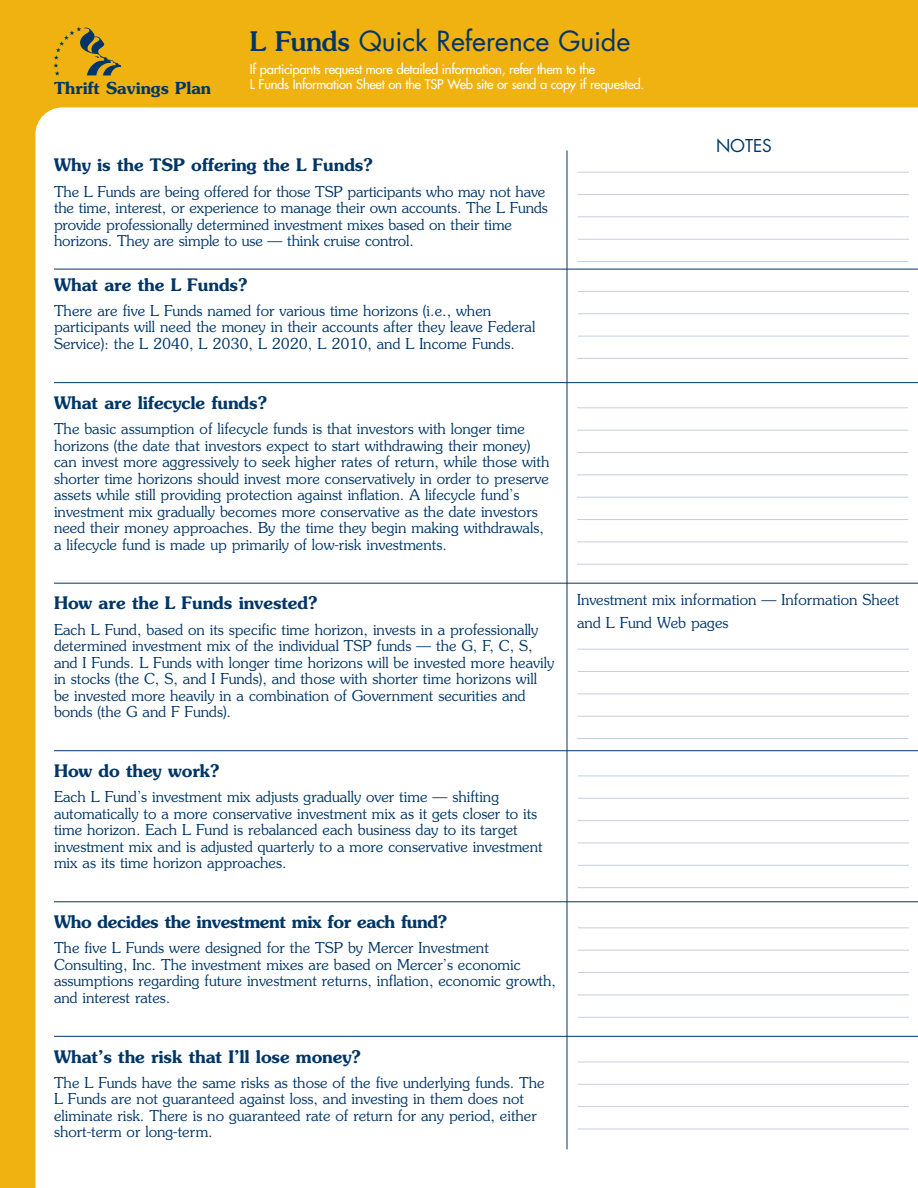
<style>
.page{position:relative;width:918px;height:1188px;background:#efb211}
.page>*{position:absolute;margin:0;border:0;box-sizing:border-box;transform-origin:0 0}
.t1{font:27px "Futura";letter-spacing:-.005em;color:#003667}
.t2{font:600 17.25px "Souvenir Std";letter-spacing:-.005em;color:#003667}
.t3{font:17.25px "Futura";letter-spacing:-.005em;color:#003667}
.t4{font:600 16.5px "Souvenir Std";color:#003667}
.t5{font:300 15px/16.5px "Souvenir Std";color:#003667}
.t6{font:13.05px/15px "Futura";letter-spacing:-.02em;color:#fff}
.s1{font-family:"Souvenir Std";font-weight:500}
</style>
<div class="page">
<div style="left:35px;top:107px;width:883px;height:1081px;background:#fff"></div>
<hr style="left:578px;top:291px;width:331px;height:1px;background:#c5cee0">
<hr style="left:578px;top:313px;width:331px;height:1px;background:#c5cee0">
<hr style="left:578px;top:336px;width:331px;height:1px;background:#c5cee0">
<hr style="left:577px;top:358px;width:331px;height:1px;background:#c5cee0">
<hr style="left:578px;top:172px;width:331px;height:1px;background:#c5cee0">
<hr style="left:578px;top:194px;width:331px;height:1px;background:#c5cee0">
<hr style="left:578px;top:216px;width:331px;height:1px;background:#c5cee0">
<hr style="left:578px;top:239px;width:331px;height:1px;background:#c5cee0">
<hr style="left:577px;top:261px;width:331px;height:1px;background:#c5cee0">
<hr style="left:577px;top:407px;width:331px;height:1px;background:#c5cee0">
<hr style="left:577px;top:430px;width:331px;height:1px;background:#c5cee0">
<hr style="left:577px;top:452px;width:331px;height:1px;background:#c5cee0">
<hr style="left:577px;top:474px;width:331px;height:1px;background:#c5cee0">
<hr style="left:577px;top:497px;width:331px;height:1px;background:#c5cee0">
<hr style="left:577px;top:519px;width:331px;height:1px;background:#c5cee0">
<hr style="left:577px;top:542px;width:331px;height:1px;background:#c5cee0">
<hr style="left:577px;top:564px;width:331px;height:1px;background:#c5cee0">
<hr style="left:578px;top:1062px;width:331px;height:1px;background:#c5cee0">
<hr style="left:578px;top:1084px;width:331px;height:1px;background:#c5cee0">
<hr style="left:578px;top:1106px;width:331px;height:1px;background:#c5cee0">
<hr style="left:578px;top:1129px;width:331px;height:1px;background:#c5cee0">
<hr style="left:54px;top:269px;width:864px;height:1px;background:#003667">
<hr style="left:54px;top:382px;width:864px;height:1px;background:#003667">
<hr style="left:54px;top:583px;width:864px;height:1px;background:#003667">
<hr style="left:54px;top:750px;width:864px;height:1px;background:#003667">
<hr style="left:54px;top:901px;width:864px;height:1px;background:#003667">
<hr style="left:54px;top:1036px;width:864px;height:1px;background:#003667">
<hr style="left:567px;top:151px;width:1px;height:998px;background:#003667">
<img style="left:53px;top:27px;width:69px;height:49px">
<hr style="left:578px;top:649px;width:331px;height:1px;background:#c5cee0">
<hr style="left:578px;top:671px;width:331px;height:1px;background:#c5cee0">
<hr style="left:578px;top:693px;width:331px;height:1px;background:#c5cee0">
<hr style="left:578px;top:716px;width:331px;height:1px;background:#c5cee0">
<hr style="left:577px;top:738px;width:331px;height:1px;background:#c5cee0">
<hr style="left:578px;top:776px;width:331px;height:1px;background:#c5cee0">
<hr style="left:578px;top:798px;width:331px;height:1px;background:#c5cee0">
<hr style="left:578px;top:820px;width:331px;height:1px;background:#c5cee0">
<hr style="left:578px;top:843px;width:331px;height:1px;background:#c5cee0">
<hr style="left:578px;top:865px;width:331px;height:1px;background:#c5cee0">
<hr style="left:578px;top:887px;width:331px;height:1px;background:#c5cee0">
<hr style="left:578px;top:927px;width:331px;height:1px;background:#c5cee0">
<hr style="left:578px;top:950px;width:331px;height:1px;background:#c5cee0">
<hr style="left:578px;top:972px;width:331px;height:1px;background:#c5cee0">
<hr style="left:578px;top:995px;width:331px;height:1px;background:#c5cee0">
<hr style="left:578px;top:1017px;width:331px;height:1px;background:#c5cee0">
<p class="t4" style="left:54px;top:82px;width:159px">Thrift Savings Plan</p>
<h1 class="t1" style="left:250px;top:28px;width:382px"><span class="s1">L Funds</span> Quick Reference Guide</h1>
<p class="t6" style="left:250px;top:63px;width:396px">If participants request more detailed information, refer them to the<br>L Funds Information Sheet on the TSP Web site or send a copy if requested.</p>
<p class="t2" style="left:54px;top:159px;width:320px">Why is the TSP offering the L Funds?</p>
<p class="t5" style="left:54px;top:184px;width:495px">The L Funds are being offered for those TSP participants who may not have the time, interest, or experience to manage their own accounts. The L Funds provide professionally determined investment mixes based on their time horizons. They are simple to use — think cruise control.</p>
<p class="t2" style="left:54px;top:278px;width:195px">What are the L Funds?</p>
<p class="t5" style="left:54px;top:303px;width:483px">There are five L Funds named for various time horizons (i.e., when participants will need the money in their accounts after they leave Federal<br>Service): the L 2040, L 2030, L 2020, L 2010, and L Income Funds.</p>
<p class="t2" style="left:54px;top:396px;width:215px">What are lifecycle funds?</p>
<p class="t5" style="left:54px;top:421px;width:497px">The basic assumption of lifecycle funds is that investors with longer time horizons (the date that investors expect to start withdrawing their money) can invest more aggressively to seek higher rates of return, while those with shorter time horizons should invest more conservatively in order to preserve assets while still providing protection against inflation. A lifecycle fund’s investment mix gradually becomes more conservative as the date investors need their money approaches. By the time they begin making withdrawals, a lifecycle fund is made up primarily of low-risk investments.</p>
<p class="t3" style="left:716px;top:138px;width:57px">NOTES</p>
<p class="t2" style="left:54px;top:597px;width:265px">How are the L Funds invested?</p>
<p class="t5" style="left:54px;top:622px;width:502px">Each L Fund, based on its specific time horizon, invests in a professionally determined investment mix of the individual TSP funds — the G, F, C, S, and I Funds. L Funds with longer time horizons will be invested more heavily in stocks (the C, S, and I Funds), and those with shorter time horizons will be invested more heavily in a combination of Government securities and bonds (the G and F Funds).</p>
<p class="t2" style="left:54px;top:764px;width:167px">How do they work?</p>
<p class="t5" style="left:54px;top:790px;width:490px">Each L Fund’s investment mix adjusts gradually over time — shifting automatically to a more conservative investment mix as it gets closer to its time horizon. Each L Fund is rebalanced each business day to its target investment mix and is adjusted quarterly to a more conservative investment mix as its time horizon approaches.</p>
<p class="t2" style="left:54px;top:915px;width:395px">Who decides the investment mix for each fund?</p>
<p class="t5" style="left:54px;top:941px;width:503px">The five L Funds were designed for the TSP by Mercer Investment Consulting, Inc. The investment mixes are based on Mercer’s economic assumptions regarding future investment returns, inflation, economic growth, and interest rates.</p>
<p class="t2" style="left:54px;top:1050px;width:308px">What’s the risk that I’ll lose money?</p>
<p class="t5" style="left:54px;top:1075px;width:492px">The L Funds have the same risks as those of the five underlying funds. The L Funds are not guaranteed against loss, and investing in them does not eliminate risk. There is no guaranteed rate of return for any period, either short-term or long-term.</p>
<p class="t5" style="left:577px;top:590px;width:324px;line-height:22.5px">Investment mix information — Information Sheet and L Fund Web pages</p>
</div>
